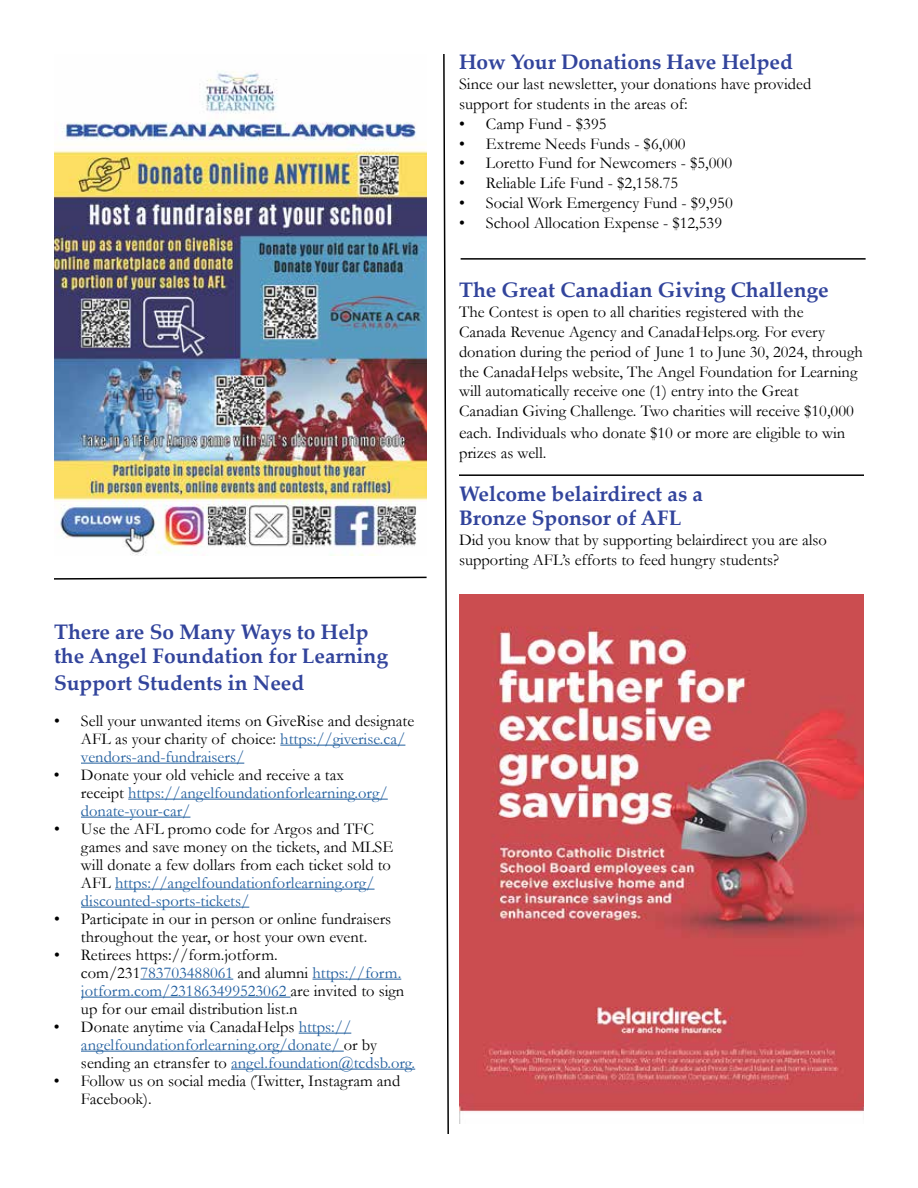
<style>
.page{position:relative;width:918px;height:1188px;background:#fff}
.page>*{position:absolute;margin:0;border:0;box-sizing:border-box;transform-origin:0 0}
.t1{font:700 21px/24px "Palatino Linotype";color:#32449c}
.t2{font:16.5px/18px "Garamond";color:#000}
.t3{font:16.5px/18px "Garamond";color:#215e9e}
.s1{color:#215e9e}
.s2{color:#000}
.s3{font-size:18px}
</style>
<div class="page">
<hr style="left:280px;top:745px;width:125px;height:1px;background:#215e9e">
<hr style="left:81px;top:763px;width:163px;height:1px;background:#215e9e">
<hr style="left:128px;top:799px;width:260px;height:1px;background:#215e9e">
<hr style="left:81px;top:817px;width:109px;height:1px;background:#215e9e">
<hr style="left:115px;top:889px;width:260px;height:1px;background:#215e9e">
<hr style="left:81px;top:907px;width:168px;height:1px;background:#215e9e">
<hr style="left:140px;top:979px;width:93px;height:1px;background:#215e9e">
<hr style="left:313px;top:979px;width:88px;height:1px;background:#215e9e">
<hr style="left:81px;top:997px;width:210px;height:1px;background:#215e9e">
<hr style="left:299px;top:1033px;width:52px;height:1px;background:#215e9e">
<hr style="left:81px;top:1051px;width:263px;height:1px;background:#215e9e">
<hr style="left:231px;top:1069px;width:184px;height:1px;background:#215e9e">
<img style="left:54px;top:71px;width:373px;height:484px">
<img style="left:459px;top:594px;width:405px;height:529px">
<svg style="left:443px;top:54px;width:6px;height:1080px"></svg>
<hr style="left:459px;top:474px;width:405px;height:2px;background:#000">
<hr style="left:461px;top:258px;width:405px;height:2px;background:#000">
<svg style="left:54px;top:576px;width:373px;height:4px"></svg>
<p class="t1" style="left:54px;top:619px;width:336px">There are So Many Ways to Help the Angel Foundation for Learning</p>
<p class="t1" style="left:54px;top:670px;width:252px">Support Students in Need</p>
<p class="t2" style="left:81px;top:711px;width:335px;text-indent:-27px">• Sell your unwanted items on GiveRise and designate<br>AFL as your charity of choice: <span class="s1">https://giverise.ca/ vendors-and-fundraisers/</span></p>
<p class="t3" style="left:81px;top:765px;width:308px;text-indent:-27px"><span class="s2">• Donate your old vehicle and receive a tax receipt</span> https://angelfoundationforlearning.org/ donate-your-car/</p>
<p class="t2" style="left:81px;top:819px;width:314px;text-indent:-27px">• Use the AFL promo code for Argos and TFC games and save money on the tickets, and MLSE will donate a few dollars from each ticket sold to AFL <span class="s1">https://angelfoundationforlearning.org/ discounted-sports-tickets/</span></p>
<p class="t2" style="left:54px;top:909px;width:339px;text-align:center">• Participate in our in person or online fundraisers throughout the year, or host your own event.</p>
<p class="t2" style="left:81px;top:945px;width:325px;text-indent:-27px">• Retirees https://form.jotform. com/231<span class="s1">783703488061</span> and alumni <span class="s1">https://form. jotform.com/231863499523062</span> are invited to sign up for our email distribution list.n</p>
<p class="t3" style="left:81px;top:1017px;width:336px;text-indent:-27px"><span class="s2">• Donate anytime via CanadaHelps</span> https:// angelfoundationforlearning.org/donate/ <span class="s2">or by sending an etransfer to</span> angel.foundation@tcdsb.org.</p>
<p class="t2" style="left:81px;top:1071px;width:321px;text-indent:-27px">• Follow us on social media (Twitter, Instagram and<br>Facebook).</p>
<p class="t1" style="left:459px;top:49px;width:335px">How Your Donations Have Helped</p>
<p class="t2" style="left:459px;top:74px;width:354px;line-height:19.8px">Since our last newsletter, your donations have provided support for students in the areas of:</p>
<p class="t2" style="left:459px;top:114px;width:149px">• Camp Fund - $395</p>
<p class="t2" style="left:459px;top:134px;width:228px">• Extreme Needs Funds - $6,000</p>
<p class="t2" style="left:459px;top:154px;width:275px">• Loretto Fund for Newcomers - $5,000</p>
<p class="t2" style="left:459px;top:174px;width:221px">• Reliable Life Fund - $2,158.75</p>
<p class="t2" style="left:459px;top:193px;width:275px">• Social Work Emergency Fund - $9,950</p>
<p class="t2" style="left:459px;top:213px;width:265px">• School Allocation Expense - $12,539</p>
<p class="t1" style="left:459px;top:277px;width:371px">The Great Canadian Giving Challenge</p>
<p class="t2" style="left:459px;top:302px;width:405px;line-height:19.8px">The Contest is open to all charities registered with the<br>Canada Revenue Agency and CanadaHelps.org. For every donation during the period of June 1 to June 30, 2024, through the CanadaHelps website, The Angel Foundation for Learning will automatically receive one (1) entry into the Great<br>Canadian Giving Challenge. Two charities will receive $10,000</p>
<p class="t2" style="left:459px;top:422px;width:388px;line-height:19.8px"><span class="s3">e</span>ach. Individuals who donate $10 or more are eligible to win prizes as well.</p>
<p class="t1" style="left:459px;top:481px;width:246px">Welcome belairdirect as a<br>Bronze Sponsor of AFL</p>
<p class="t2" style="left:459px;top:530px;width:370px;line-height:19.8px">Did you know that by supporting belairdirect you are also supporting AFL’s efforts to feed hungry students?</p>
</div>
